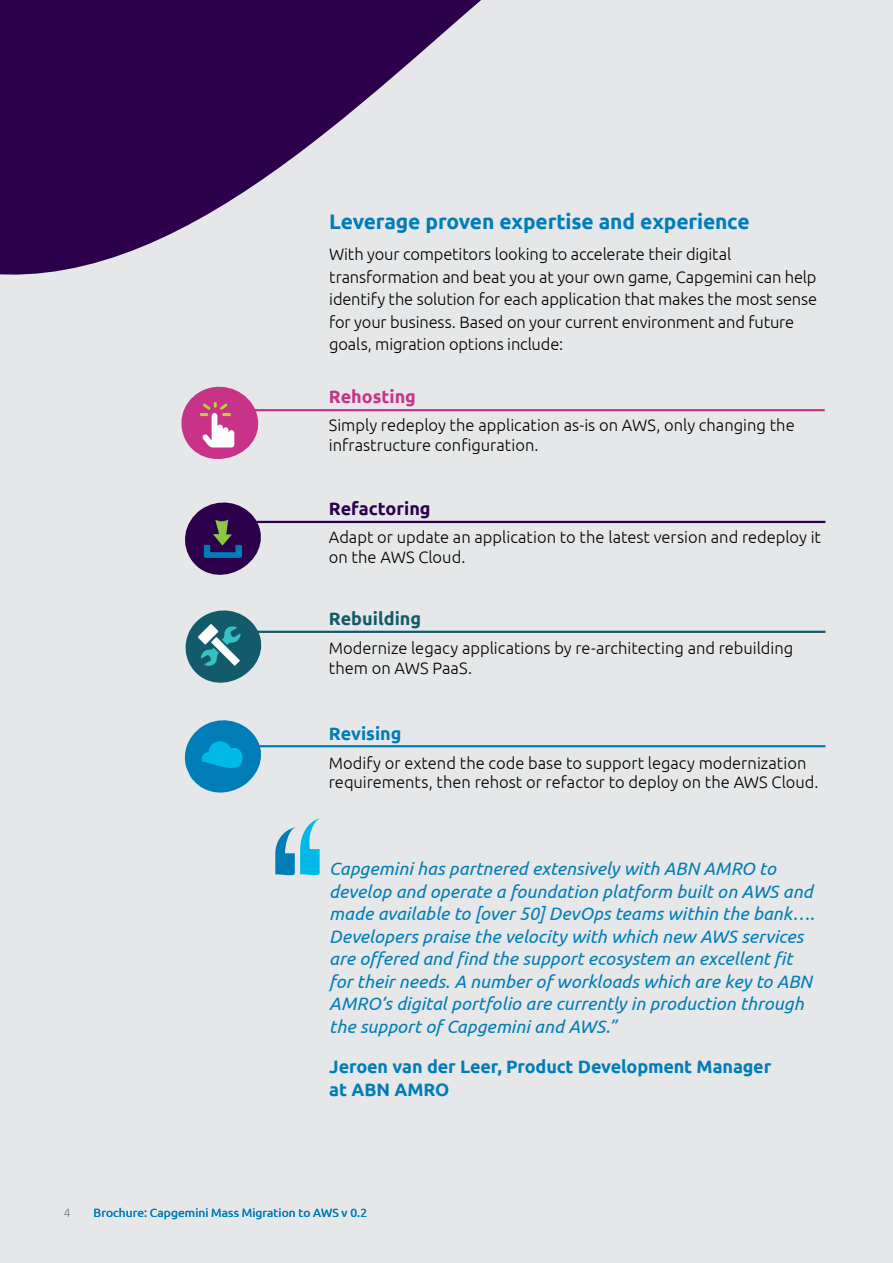
<style>
.page{position:relative;width:893px;height:1263px;background:#e6e7e8}
.page>*{position:absolute;margin:0;border:0;box-sizing:border-box;transform-origin:0 0}
.t1{font:700 21px "Ubuntu";letter-spacing:-.01em;color:#007db7}
.t2{font:italic 18px/22.5px "Ubuntu";letter-spacing:.005em;color:#007db7}
.t3{font:700 18px/22.5px "Ubuntu";letter-spacing:-.01em;color:#007db7}
.t4{font:700 18px "Ubuntu";color:#2c004b}
.t5{font:700 18px "Ubuntu";color:#135b6b}
.t6{font:700 18px "Ubuntu";color:#c83389}
.t7{font:300 16.5px/22.5px "Ubuntu";color:#000}
.t8{font:12px "Ubuntu";letter-spacing:.005em;color:#007db7}
.t9{font:300 12px "Ubuntu";color:#77787b}
</style>
<div class="page">
<svg style="left:0;top:0;width:826px;height:524px"></svg>
<svg style="left:173px;top:0;width:653px;height:334px"></svg>
<svg style="left:176px;top:382px;width:87px;height:81px"></svg>
<svg style="left:180px;top:498px;width:86px;height:77px"></svg>
<svg style="left:184px;top:720px;width:83px;height:73px"></svg>
<hr style="left:248px;top:409px;width:577px;height:2px;background:#c83389">
<hr style="left:248px;top:521px;width:577px;height:2px;background:#2c004b">
<hr style="left:248px;top:631px;width:577px;height:2px;background:#135b6b">
<hr style="left:248px;top:745px;width:577px;height:2px;background:#007db7">
<svg style="left:275px;top:818px;width:45px;height:58px"></svg>
<svg style="left:185px;top:610px;width:82px;height:73px"></svg>
<p class="t1" style="left:329px;top:209px;width:422px">Leverage proven expertise and experience</p>
<p class="t7" style="left:329px;top:243px;width:490px">With your competitors looking to accelerate their digital transformation and beat you at your own game, Capgemini can help identify the solution for each application that makes the most sense for your business. Based on your current environment and future goals, migration options include:</p>
<p class="t6" style="left:329px;top:385px;width:89px">Rehosting</p>
<p class="t7" style="left:329px;top:415px;width:467px;line-height:19.8px">Simply redeploy the application as‑is on AWS, only changing the infrastructure configuration.</p>
<p class="t4" style="left:329px;top:497px;width:103px">Refactoring</p>
<p class="t7" style="left:329px;top:527px;width:494px;line-height:19.8px">Adapt or update an application to the latest version and redeploy it on the AWS Cloud.</p>
<p class="t5" style="left:329px;top:608px;width:94px">Rebuilding</p>
<p class="t7" style="left:329px;top:638px;width:466px;line-height:19.8px">Modernize legacy applications by re‑architecting and rebuilding them on AWS PaaS.</p>
<p class="t3" style="left:329px;top:722px;width:74px">Revising</p>
<p class="t7" style="left:329px;top:752px;width:491px;line-height:19.8px">Modify or extend the code base to support legacy modernization requirements, then rehost or refactor to deploy on the AWS Cloud.</p>
<p class="t2" style="left:329px;top:857px;width:487px">Capgemini has partnered extensively with ABN AMRO to develop and operate a foundation platform built on AWS and made available to [over 50] DevOps teams within the bank….<br>Developers praise the velocity with which new AWS services are offered and find the support ecosystem an excellent fit for their needs. A number of workloads which are key to ABN AMRO’s digital portfolio are currently in production through the support of Capgemini and AWS.”</p>
<p class="t3" style="left:329px;top:1055px;width:443px">Jeroen van der Leer, Product Development Manager at ABN AMRO</p>
<p class="t9" style="left:64px;top:1205px;width:8px">4</p>
<p class="t8" style="left:94px;top:1205px;width:275px">Brochure: Capgemini Mass Migration to AWS v 0.2</p>
</div>
